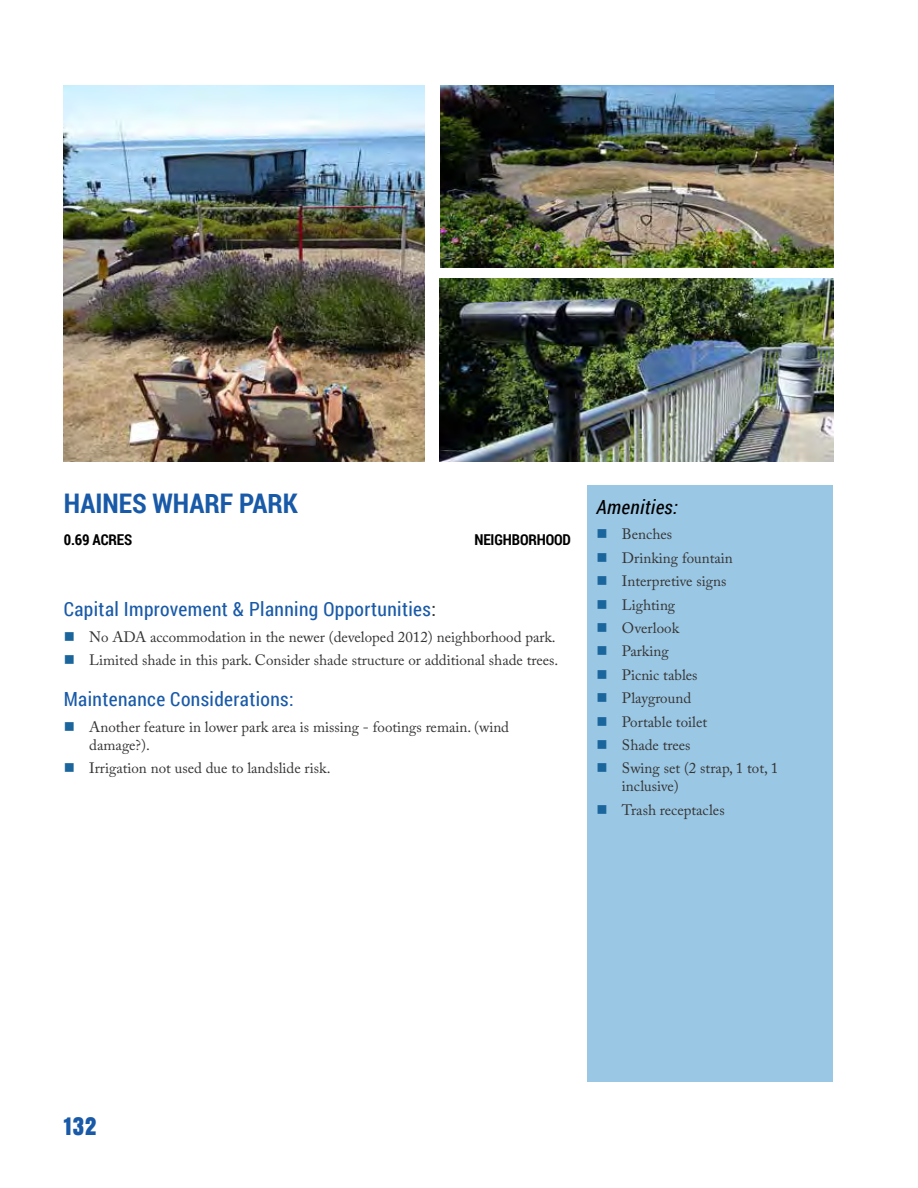
<style>
.page{position:relative;width:918px;height:1188px;background:#fff}
.page>*{position:absolute;margin:0;border:0;box-sizing:border-box;transform-origin:0 0}
.t1{font:700 27px "Roboto Condensed";color:#195aa8}
.t2{font:22.5px "Anton";color:#195aa8}
.t3{font:19.5px "Roboto Condensed";letter-spacing:.02em;color:#195aa8}
.t4{font:italic 19.5px "Roboto Condensed";letter-spacing:.02em;color:#000}
.t5{font:15px/23.4px "Adobe Caslon Pro";color:#353433}
.t6{font:700 15px "Roboto Condensed";letter-spacing:-.01em;color:#000}
.s1{color:#353433}
</style>
<div class="page">
<div style="left:588px;top:485px;width:245px;height:597px;background:#9ac7e4"></div>
<img style="left:64px;top:85px;width:360px;height:376px">
<img style="left:440px;top:85px;width:394px;height:183px">
<img style="left:440px;top:279px;width:393px;height:182px">
<h1 class="t1" style="left:64px;top:484px;width:236px">HAINES WHARF PARK</h1>
<h3 class="t4" style="left:596px;top:493px;width:83px">Amenities:</h3>
<p class="t5" style="left:622px;top:523px;width:158px">Benches<br>Drinking fountain<br>Interpretive signs<br>Lighting<br>Overlook<br>Parking<br>Picnic tables<br>Playground<br>Portable toilet<br>Shade trees<br>Swing set (2 strap, 1 tot, 1</p>
<p class="t5" style="left:622px;top:775px;width:104px">inclusive)<br>Trash receptacles</p>
<p class="t6" style="left:64px;top:529px;width:70px">0.69 ACRES</p>
<p class="t6" style="left:474px;top:529px;width:98px">NEIGHBORHOOD</p>
<h3 class="t3" style="left:64px;top:595px;width:374px">Capital Improvement &amp; Planning Opportunities<span class="s1">:</span></h3>
<p class="t5" style="left:89px;top:625px;width:471px">No ADA accommodation in the newer (developed 2012) neighborhood park.<br>Limited shade in this park. Consider shade structure or additional shade trees.</p>
<h3 class="t3" style="left:64px;top:686px;width:231px">Maintenance Considerations:</h3>
<p class="t5" style="left:89px;top:718px;width:421px;line-height:18px">Another feature in lower park area is missing - footings remain. (wind damage?).</p>
<p class="t5" style="left:89px;top:757px;width:243px">Irrigation not used due to landslide risk.</p>
<h2 class="t2" style="left:64px;top:1109px;width:34px">132</h2>
</div>
